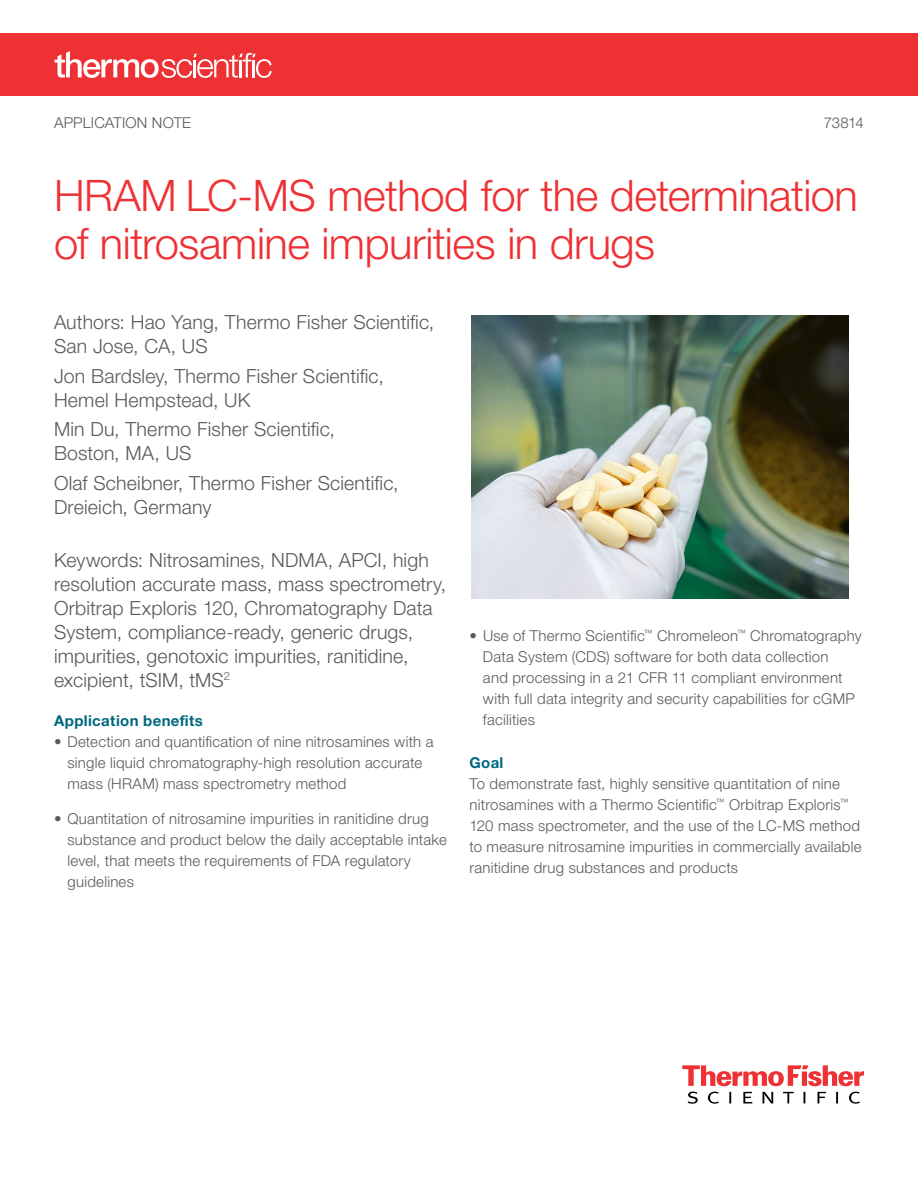
<style>
.page{position:relative;width:918px;height:1188px;background:#fff}
.page>*{position:absolute;margin:0;border:0;box-sizing:border-box;transform-origin:0 0}
.t1{font:300 43.5px/48px "Helvetica Neue LTW1 G";letter-spacing:-.01em;color:#ee3134}
.t2{font:300 19.5px/24px "Helvetica Neue LTW1 G";letter-spacing:.01em;color:#58595b}
.t3{font:300 15px/21px "Helvetica Neue LTW1 G";letter-spacing:.015em;color:#58595b}
.t4{font:700 15px "Helvetica Neue LTW1 G";letter-spacing:.025em;color:#006880}
</style>
<div class="page">
<svg style="left:682px;top:1065px;width:182px;height:21px"></svg>
<svg style="left:688px;top:1092px;width:172px;height:12px"></svg>
<div style="left:0;top:33px;width:918px;height:63px;background:#ee3134"></div>
<svg style="left:55px;top:51px;width:217px;height:27px"></svg>
<img style="left:471px;top:315px;width:378px;height:283px">
<p class="t3" style="left:54px;top:112px;width:139px">APPLICATION NOTE</p>
<p class="t3" style="left:824px;top:112px;width:42px">73814</p>
<h1 class="t1" style="left:54px;top:171px;width:806px">HRAM LC-MS method for the determination of nitrosamine impurities in drugs</h1>
<h2 class="t2" style="left:54px;top:310px;width:382px">Authors: Hao Yang, Thermo Fisher Scientific,<br>San Jose, CA, US</h2>
<h2 class="t2" style="left:54px;top:364px;width:331px">Jon Bardsley, Thermo Fisher Scientific,<br>Hemel Hempstead, UK</h2>
<h2 class="t2" style="left:54px;top:417px;width:282px">Min Du, Thermo Fisher Scientific,<br>Boston, MA, US</h2>
<h2 class="t2" style="left:54px;top:471px;width:346px">Olaf Scheibner, Thermo Fisher Scientific,<br>Dreieich, Germany</h2>
<p class="t2" style="left:54px;top:548px;width:394px">Keywords: Nitrosamines, NDMA, APCI, high resolution accurate mass, mass spectrometry, Orbitrap Exploris 120, Chromatography Data System, compliance-ready, generic drugs, impurities, genotoxic impurities, ranitidine, excipient, tSIM, tMS<sup>2</sup></p>
<p class="t4" style="left:54px;top:711px;width:150px">Application benefits</p>
<p class="t3" style="left:68px;top:731px;width:368px;text-indent:-14px">• Detection and quantification of nine nitrosamines with a single liquid chromatography-high resolution accurate mass (HRAM) mass spectrometry method</p>
<p class="t3" style="left:68px;top:808px;width:381px;text-indent:-14px">• Quantitation of nitrosamine impurities in ranitidine drug substance and product below the daily acceptable intake level, that meets the requirements of FDA regulatory guidelines</p>
<p class="t3" style="left:483px;top:626px;width:380px;text-indent:-13px">• Use of Thermo Scientific<sup>™</sup> Chromeleon<sup>™</sup> Chromatography Data System (CDS) software for both data collection<br>and processing in a 21 CFR 11 compliant environment with full data integrity and security capabilities for cGMP facilities</p>
<p class="t4" style="left:469px;top:753px;width:36px">Goal</p>
<p class="t3" style="left:469px;top:773px;width:394px">To demonstrate fast, highly sensitive quantitation of nine nitrosamines with a Thermo Scientific<sup>™</sup> Orbitrap Exploris<sup>™ </sup>120 mass spectrometer, and the use of the LC-MS method to measure nitrosamine impurities in commercially available ranitidine drug substances and products</p>
</div>
